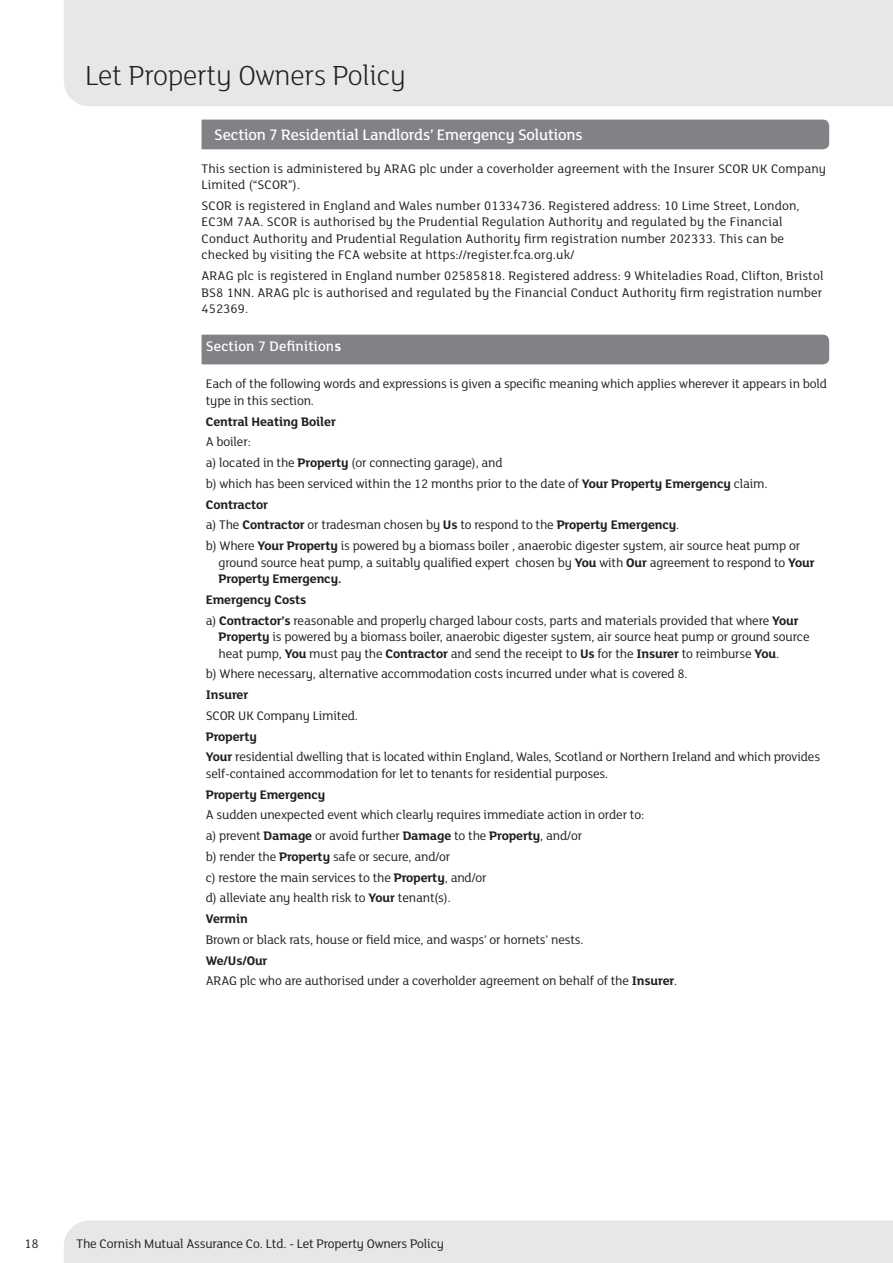
<style>
.page{position:relative;width:893px;height:1263px;background:#fff}
.page>*{position:absolute;margin:0;border:0;box-sizing:border-box;transform-origin:0 0}
.t1{font:300 30px "FS Lola";letter-spacing:-.01em;color:#231f20}
.t2{font:500 16.5px "FS Lola";letter-spacing:-.01em;color:#fff}
.t3{font:500 15px "FS Lola";letter-spacing:.01em;color:#fff}
.t4{font:13.5px/20.7px "FS Lola";letter-spacing:-.01em;color:#231f20}
.t5{font:13.5px/16.5px "FS Lola";letter-spacing:.01em;color:#231f20}
.t6{font:700 13.5px "FS Lola";letter-spacing:-.01em;color:#231f20}
.s1{font-weight:700}
</style>
<div class="page">
<div style="left:64px;top:1220px;width:829px;height:43px;background:#e6e7e9"></div>
<div style="left:64px;top:0;width:829px;height:106px;background:#e6e7e9"></div>
<div style="left:202px;top:120px;width:627px;height:29px;background:#808285"></div>
<div style="left:202px;top:335px;width:627px;height:29px;background:#808285"></div>
<h1 class="t1" style="left:85px;top:55px;width:322px">Let Property Owners Policy</h1>
<p class="t2" style="left:214px;top:124px;width:370px">Section 7 Residential Landlords’ Emergency Solutions</p>
<p class="t5" style="left:202px;top:160px;width:626px">This section is administered by ARAG plc under a coverholder agreement with the Insurer SCOR UK Company<br>Limited (“SCOR”).</p>
<p class="t5" style="left:202px;top:197px;width:599px">SCOR is registered in England and Wales number 01334736. Registered address: 10 Lime Street, London, EC3M 7AA. SCOR is authorised by the Prudential Regulation Authority and regulated by the Financial Conduct Authority and Prudential Regulation Authority firm registration number 202333. This can be checked by visiting the FCA website at https://register.fca.org.uk/</p>
<p class="t4" style="left:202px;top:267px;width:623px;line-height:16.5px;text-align:justify">ARAG plc is registered in England number 02585818. Registered address: 9 Whiteladies Road, Clifton, Bristol BS8 1NN. ARAG plc is authorised and regulated by the Financial Conduct Authority firm registration number 452369.</p>
<p class="t3" style="left:206px;top:336px;width:137px">Section 7 Definition<span class="s1">s</span></p>
<p class="t4" style="left:206px;top:375px;width:623px;line-height:16.5px">Each of the following words and expressions is given a specific meaning which applies wherever it appears in bold type in this section.</p>
<p class="t6" style="left:206px;top:412px;width:132px">Central Heating Boiler</p>
<p class="t4" style="left:206px;top:431px;width:596px">A boiler:<br>a) located in the <span class="s1">Property</span> (or connecting garage), and<br>b) which has been serviced within the 12 months prior to the date of <span class="s1">Your Property Emergency</span> claim.<br><span class="s1">Contractor<br></span>a) The <span class="s1">Contractor</span> or tradesman chosen by <span class="s1">Us</span> to respond to the <span class="s1">Property Emergency</span>.<br>b) Where <span class="s1">Your Property</span> is powered by a biomass boiler , anaerobic digester system, air source heat pump or</p>
<p class="t4" style="left:219px;top:553px;width:598px;line-height:16.5px">ground source heat pump, a suitably qualified expert chosen by <span class="s1">You</span> with <span class="s1">Our</span> agreement to respond to <span class="s1">Your<br>Property Emergency.</span></p>
<p class="t4" style="left:206px;top:589px;width:594px"><span class="s1">Emergency Costs<br></span>a) <span class="s1">Contractor’s</span> reasonable and properly charged labour costs, parts and materials provided that where <span class="s1">Your</span></p>
<p class="t4" style="left:219px;top:628px;width:593px;line-height:16.5px"><span class="s1">Property</span> is powered by a biomass boiler, anaerobic digester system, air source heat pump or ground source heat pump, <span class="s1">You</span> must pay the <span class="s1">Contractor</span> and send the receipt to <span class="s1">Us</span> for the <span class="s1">Insurer</span> to reimburse <span class="s1">You</span>.</p>
<p class="t4" style="left:206px;top:663px;width:483px">b) Where necessary, alternative accommodation costs incurred under what is covered 8.</p>
<p class="t6" style="left:206px;top:685px;width:44px">Insurer</p>
<p class="t4" style="left:206px;top:705px;width:154px">SCOR UK Company Limited.</p>
<p class="t4" style="left:206px;top:725px;width:616px"><span class="s1">Property<br>Your</span> residential dwelling that is located within England, Wales, Scotland or Northern Ireland and which provides</p>
<p class="t4" style="left:206px;top:763px;width:404px">self-contained accommodation for let to tenants for residential purposes.</p>
<p class="t6" style="left:206px;top:785px;width:121px">Property Emergency</p>
<p class="t4" style="left:206px;top:804px;width:440px">A sudden unexpected event which clearly requires immediate action in order to: a) prevent <span class="s1">Damage</span> or avoid further <span class="s1">Damage</span> to the <span class="s1">Property</span>, and/or<br>b) render the <span class="s1">Property</span> safe or secure, and/or<br>c) restore the main services to the <span class="s1">Property</span>, and/or<br>d) alleviate any health risk to <span class="s1">Your</span> tenant(s).<br><span class="s1">Vermin</span></p>
<p class="t4" style="left:206px;top:928px;width:379px">Brown or black rats, house or field mice, and wasps’ or hornets’ nests.</p>
<p class="t4" style="left:206px;top:949px;width:473px"><span class="s1">We/Us/Our<br></span>ARAG plc who are authorised under a coverholder agreement on behalf of the <span class="s1">Insurer</span>.</p>
<p class="t4" style="left:25px;top:1232px;width:16px">18</p>
<p class="t4" style="left:77px;top:1232px;width:369px">The Cornish Mutual Assurance Co. Ltd. - Let Property Owners Policy</p>
</div>
